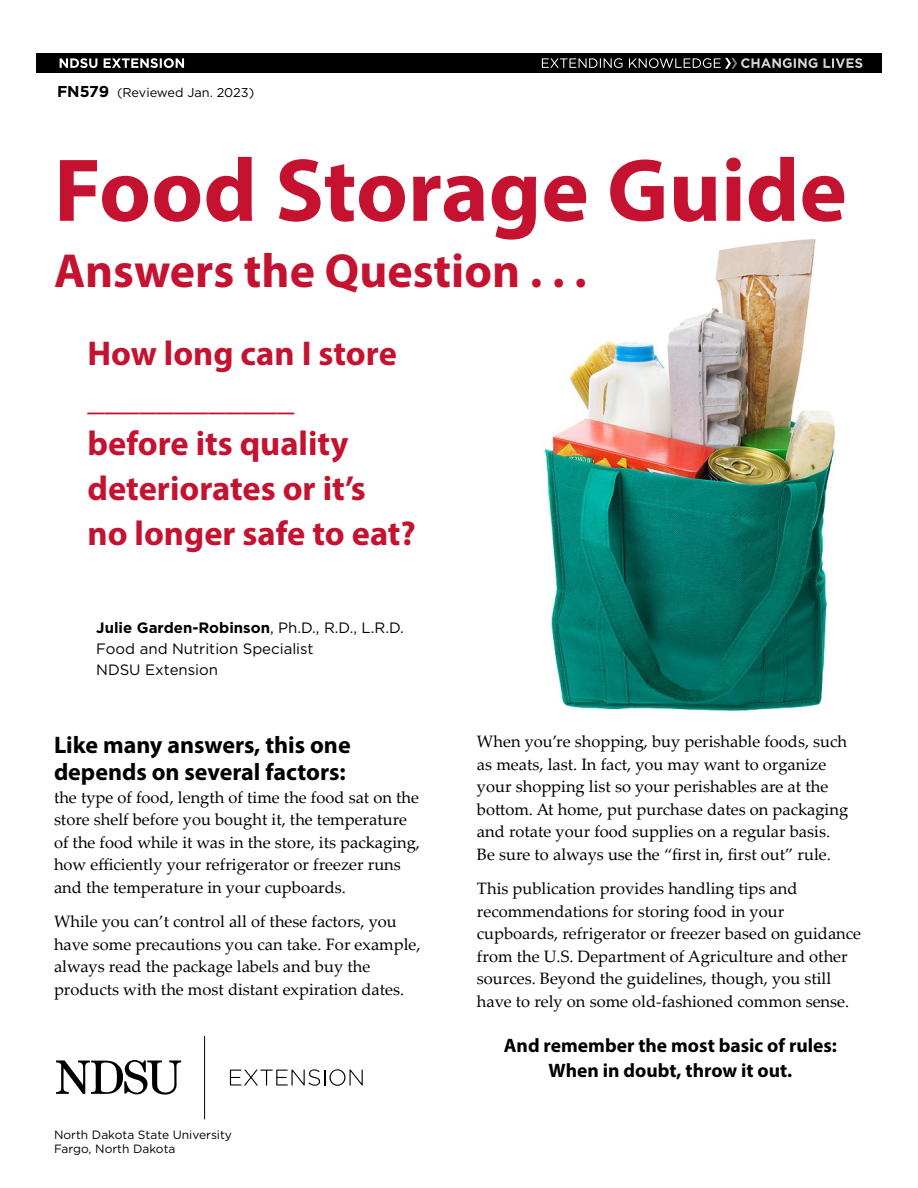
<style>
.page{position:relative;width:918px;height:1188px;background:#fff}
.page>*{position:absolute;margin:0;border:0;box-sizing:border-box;transform-origin:0 0}
.Head_-_Main{font:700 90px "Myriad Pro";color:#c41230}
.Head_-_Main-2{font:700 48px "Myriad Pro";color:#c41230}
.Head_-_Main-3{font:700 34.5px/45px "Myriad Pro";color:#c41230}
.Subhead_2{font:700 24px/27px "Myriad Pro";color:#000}
.Subhead_2-2{font:700 19.5px/25.5px "Myriad Pro";color:#000;text-align:center}
.Body_page_1{font:16.5px/22.5px "Palatino Linotype";color:#000}
.Date{font:15px "Gotham";color:#000}
.Date-2{font:700 15px "Gotham";color:#000}
.Body_text{font:12.75px "Gotham";color:#000}
.t1{font:12px/13.5px "Gotham";color:#000}
.s1{font-weight:700;font-size:15.75px}
.s2{font-weight:400}
</style>
<div class="page">
<img style="left:544px;top:239px;width:292px;height:473px">
<div style="left:36px;top:53px;width:846px;height:20px;background:#000"></div>
<svg style="left:542px;top:58px;width:320px;height:11px"></svg>
<svg style="left:60px;top:58px;width:124px;height:10px"></svg>
<svg style="left:56px;top:1060px;width:125px;height:35px"></svg>
<hr style="left:204px;top:1036px;width:1px;height:83px;background:#000">
<svg style="left:230px;top:1069px;width:133px;height:17px"></svg>
<p class="Body_text" style="left:57px;top:85px;width:199px"><span class="s1">FN579</span> (Reviewed Jan. 2023)</p>
<p class="Head_-_Main" style="left:54px;top:132px;width:794px">Food Storage Guide</p>
<p class="Head_-_Main-2" style="left:54px;top:239px;width:534px">Answers the Question . . .</p>
<p class="Head_-_Main-3" style="left:87px;top:330px;width:330px">How long can I store ____________<br>before its quality deteriorates or it’s<br>no longer safe to eat?</p>
<p class="Date-2" style="left:96px;top:618px;width:309px">Julie Garden-Robinson<span class="s2">, Ph.D., R.D., L.R.D.</span></p>
<p class="Date" style="left:96px;top:639px;width:219px">Food and Nutrition Specialist</p>
<p class="Date" style="left:96px;top:660px;width:123px">NDSU Extension</p>
<p class="Subhead_2" style="left:54px;top:731px;width:298px">Like many answers, this one depends on several factors:</p>
<p class="Body_page_1" style="left:54px;top:785px;width:368px">the type of food, length of time the food sat on the store shelf before you bought it, the temperature of the food while it was in the store, its packaging, how efficiently your refrigerator or freezer runs and the temperature in your cupboards.</p>
<p class="Body_page_1" style="left:54px;top:910px;width:368px">While you can’t control all of these factors, you have some precautions you can take. For example, always read the package labels and buy the products with the most distant expiration dates.</p>
<p class="t1" style="left:54px;top:1128px;width:180px">North Dakota State University<br>Fargo, North Dakota</p>
<p class="Body_page_1" style="left:477px;top:730px;width:373px">When you’re shopping, buy perishable foods, such as meats, last. In fact, you may want to organize your shopping list so your perishables are at the bottom. At home, put purchase dates on packaging and rotate your food supplies on a regular basis.<br>Be sure to always use the “first in, first out” rule.</p>
<p class="Body_page_1" style="left:477px;top:877px;width:386px">This publication provides handling tips and recommendations for storing food in your cupboards, refrigerator or freezer based on guidance from the U.S. Department of Agriculture and other sources. Beyond the guidelines, though, you still have to rely on some old-fashioned common sense.</p>
<p class="Subhead_2-2" style="left:504px;top:1032px;width:335px">And remember the most basic of rules:<br>When in doubt, throw it out.</p>
</div>
